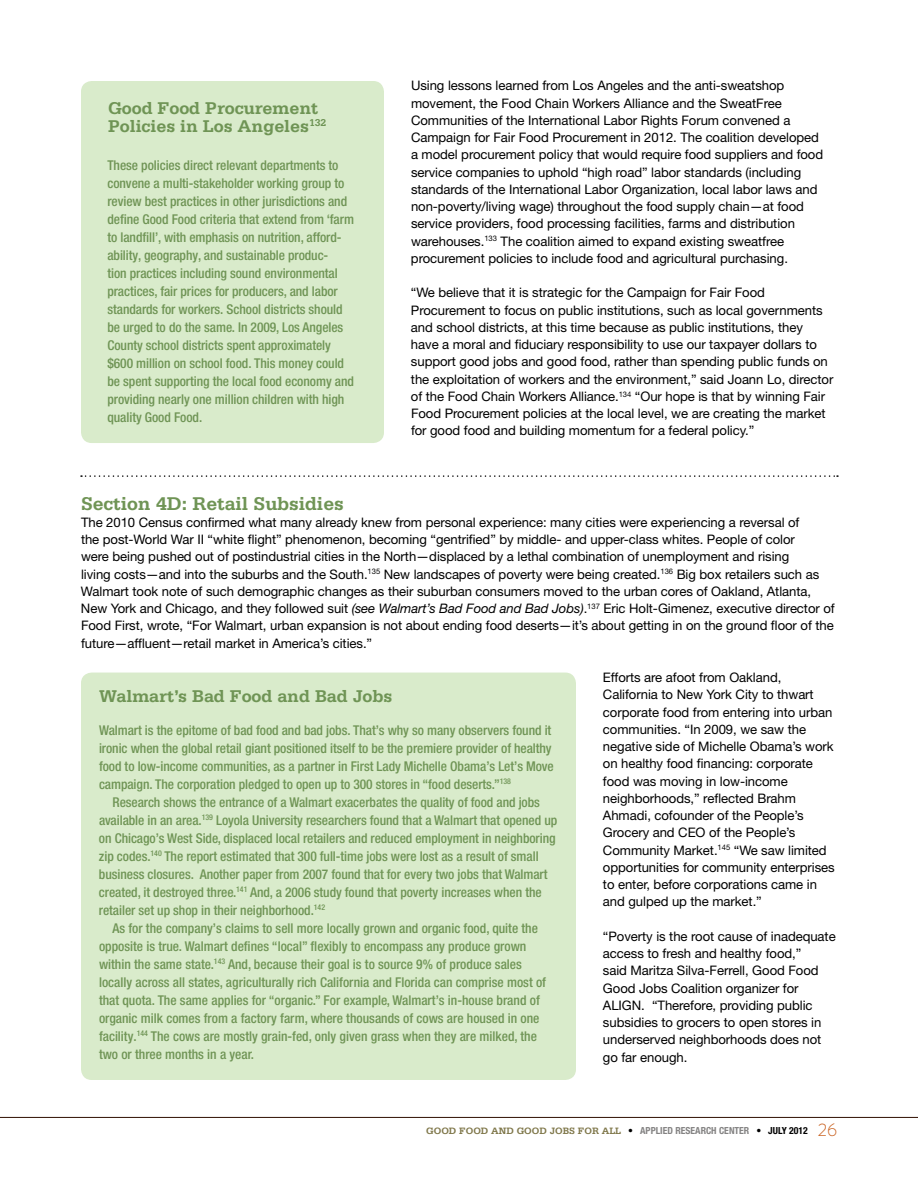
<style>
.page{position:relative;width:918px;height:1188px;background:#fff}
.page>*{position:absolute;margin:0;border:0;box-sizing:border-box;transform-origin:0 0}
.t1{font:700 19.5px "Serifa";letter-spacing:-.005em;color:#6f9455}
.t2{font:700 18px/18px "Serifa";letter-spacing:-.005em;color:#6f9455}
.t3{font:500 condensed 13.5px/18px "Helvetica Neue LT Pro";letter-spacing:-.005em;color:#6f9455}
.t4{font:13.2px/17.2px "Helvetica Neue LT Pro";letter-spacing:-.005em;color:#000}
.t5{font:700 9.75px "Serifa";color:#7f774a}
.s1{font-style:italic}
.s2{font-family:"Helvetica Neue LT Pro";font-stretch:condensed;color:#000}
.s3{font-family:"Helvetica Neue LT Pro";font-stretch:condensed;color:#848383}
.s4{font-family:"Brandon Grotesque";font-weight:300;font-size:18px;color:#ca6322}
</style>
<div class="page">
<hr style="left:0;top:1117px;width:918px;height:1px;background:#2f0f00">
<div style="left:81px;top:81px;width:303px;height:362px;background:#d9ebcb;border-radius:11px"></div>
<div style="left:81px;top:673px;width:495px;height:407px;background:#d9ebcb;border-radius:11px"></div>
<svg style="left:81px;top:475px;width:757px;height:2px"></svg>
<h2 class="t2" style="left:108px;top:99px;width:220px">Good Food Procurement<br>Policies in Los Angeles<sup>132</sup></h2>
<p class="t3" style="left:107px;top:156px;width:248px">These policies direct relevant departments to convene a multi-stakeholder working group to review best practices in other jurisdictions and define Good Food criteria that extend from ‘farm to landfill’, with emphasis on nutrition, afford&shy;ability, geography, and sustainable produc-<br>tion practices including sound environmental practices, fair prices for producers, and labor standards for workers. School districts should be urged to do the same. In 2009, Los Angeles County school districts spent approximately $600 million on school food. This money could be spent supporting the local food economy and providing nearly one million children with high quality Good Food.</p>
<p class="t4" style="left:411px;top:77px;width:414px">Using lessons learned from Los Angeles and the anti-sweatshop movement, the Food Chain Workers Alliance and the SweatFree Communities of the International Labor Rights Forum convened a Campaign for Fair Food Procurement in 2012. The coalition developed a model procurement policy that would require food suppliers and food service companies to uphold “high road” labor standards (including standards of the International Labor Organization, local labor laws and non-poverty/living wage) throughout the food supply chain—at food service providers, food processing facilities, farms and distribution warehouses.<sup>133</sup> The coalition aimed to expand existing sweatfree procurement policies to include food and agricultural purchasing.</p>
<p class="t4" style="left:411px;top:284px;width:424px">“We believe that it is strategic for the Campaign for Fair Food Procurement to focus on public institutions, such as local governments and school districts, at this time because as public institutions, they have a moral and fiduciary responsibility to use our taxpayer dollars to support good jobs and good food, rather than spending public funds on the exploitation of workers and the environment,” said Joann Lo, director of the Food Chain Workers Alliance.<sup>134</sup> “Our hope is that by winning Fair Food Procurement policies at the local level, we are creating the market for good food and building momentum for a federal policy.”</p>
<h1 class="t1" style="left:81px;top:492px;width:264px">Section 4D: Retail Subsidies</h1>
<p class="t4" style="left:81px;top:513px;width:755px">The 2010 Census confirmed what many already knew from personal experience: many cities were experiencing a reversal of<br>the post-World War II “white flight” phenomenon, becoming “gentrified” by middle- and upper-class whites. People of color<br>were being pushed out of postindustrial cities in the North—displaced by a lethal combination of unemployment and rising<br>living costs—and into the suburbs and the South.<sup>135</sup> New landscapes of poverty were being created.<sup>136</sup> Big box retailers such as Walmart took note of such demographic changes as their suburban consumers moved to the urban cores of Oakland, Atlanta, New York and Chicago, and they followed suit <span class="s1">(see Walmart’s Bad Food and Bad Jobs)</span>.<sup>137</sup> Eric Holt-Gimenez, executive director of Food First, wrote, “For Walmart, urban expansion is not about ending food deserts—it’s about getting in on the ground floor of the future—affluent—retail market in America’s cities.”</p>
<p class="t4" style="left:603px;top:669px;width:233px">Efforts are afoot from Oakland, California to New York City to thwart corporate food from entering into urban communities. “In 2009, we saw the negative side of Michelle Obama’s work on healthy food financing: corporate food was moving in low-income neighborhoods,” reflected Brahm Ahmadi, cofounder of the People’s Grocery and CEO of the People’s Community Market.<sup>145</sup> “We saw limited opportunities for community enterprises to enter, before corporations came in and gulped up the market.”</p>
<p class="t4" style="left:603px;top:927px;width:234px">“Poverty is the root cause of inadequate access to fresh and healthy food,”<br>said Maritza Silva-Ferrell, Good Food Good Jobs Coalition organizer for ALIGN. “Therefore, providing public subsidies to grocers to open stores in underserved neighborhoods does not go far enough.</p>
<h2 class="t2" style="left:99px;top:687px;width:295px">Walmart’s Bad Food and Bad Jobs</h2>
<p class="t3" style="left:99px;top:721px;width:456px">Walmart is the epitome of bad food and bad jobs. That’s why so many observers found it ironic when the global retail giant positioned itself to be the premiere provider of healthy food to low-income communities, as a partner in First Lady Michelle Obama’s Let’s Move campaign. The corporation pledged to open up to 300 stores in “food deserts.”<sup>138</sup></p>
<p class="t3" style="left:99px;top:793px;width:460px;text-indent:14px">Research shows the entrance of a Walmart exacerbates the quality of food and jobs available in an area.<sup>139</sup> Loyola University researchers found that a Walmart that opened up on Chicago’s West Side, displaced local retailers and reduced employment in neighboring zip codes.<sup>140</sup> The report estimated that 300 full-time jobs were lost as a result of small business closures. Another paper from 2007 found that for every two jobs that Walmart created, it destroyed three.<sup>141</sup> And, a 2006 study found that poverty increases when the retailer set up shop in their neighborhood.<sup>142</sup></p>
<p class="t3" style="left:99px;top:919px;width:449px;text-indent:14px">As for the company’s claims to sell more locally grown and organic food, quite the opposite is true. Walmart defines “local” flexibly to encompass any produce grown within the same state.<sup>143</sup> And, because their goal is to source 9% of produce sales locally across all states, agriculturally rich California and Florida can comprise most of that quota. The same applies for “organic.” For example, Walmart’s in-house brand of organic milk comes from a factory farm, where thousands of cows are housed in one facility.<sup>144</sup> The cows are mostly grain-fed, only given grass when they are milked, the two or three months in a year.</p>
<p class="t5" style="left:426px;top:1125px;width:412px">Good Food and Good Jobs for All <span class="s2">•</span> <span class="s3">APPLIED RESEARCH CENTER</span> <span class="s2">• July 2012</span> <span class="s4">26</span></p>
</div>
